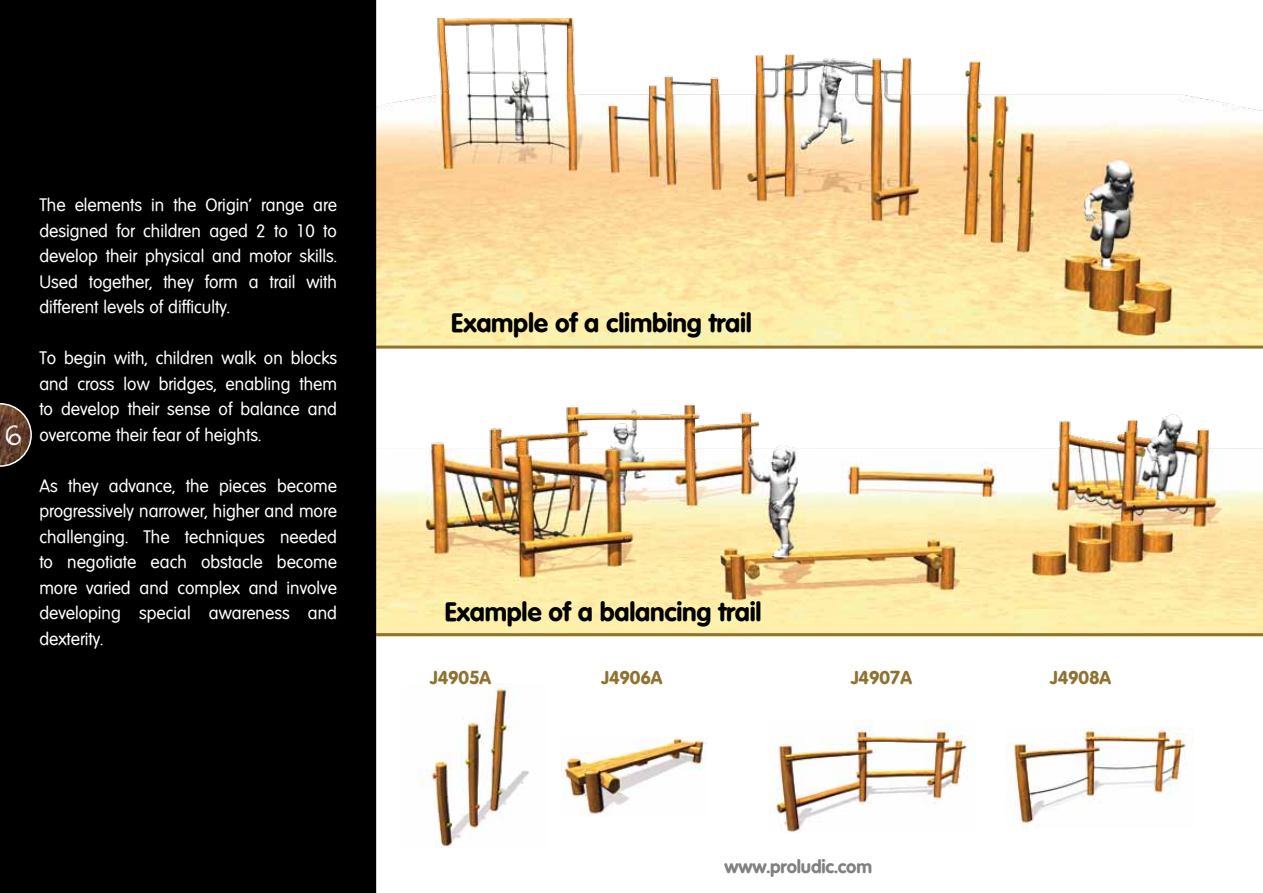
<style>
.page{position:relative;width:1263px;height:893px;background:#fff}
.page>*{position:absolute;margin:0;border:0;box-sizing:border-box;transform-origin:0 0}
.t1{font:700 25.5px "Volkswagen";letter-spacing:-.01em;color:#000}
.t2{font:22.5px "Janda Safeand Sound";color:#fff}
.t3{font:700 18px "Volkswagen";letter-spacing:-.01em;color:#8f7232}
.t4{font:700 18px "Volkswagen";letter-spacing:-.01em;color:#000}
.t5{font:17.25px/25.5px "Volkswagen";color:#fff;text-align:justify}
</style>
<div class="page">
<img style="left:376px;top:394px;width:887px;height:239px">
<img style="left:769px;top:723px;width:202px;height:110px">
<img style="left:1005px;top:727px;width:188px;height:101px">
<img style="left:562px;top:737px;width:144px;height:80px">
<hr style="left:376px;top:633px;width:887px;height:3px;background:#8f7232">
<img style="left:418px;top:683px;width:111px;height:165px">
<img style="left:376px;top:18px;width:887px;height:328px">
<hr style="left:376px;top:346px;width:887px;height:3px;background:#8f7232">
<div style="left:0;top:0;width:376px;height:893px;background:#000"></div>
<svg style="left:0;top:403px;width:32px;height:64px;background:#594032"></svg>
<h2 class="t2" style="left:5px;top:420px;width:18px">6</h2>
<p class="t5" style="left:39px;top:193px;width:299px">The elements in the Origin’ range are designed for children aged 2 to 10 to develop their physical and motor skills.<br>Used together, they form a trail with different levels of difficulty.</p>
<p class="t5" style="left:39px;top:346px;width:299px">To begin with, children walk on blocks and cross low bridges, enabling them to develop their sense of balance and overcome their fear of heights.</p>
<p class="t5" style="left:39px;top:473px;width:299px">As they advance, the pieces become progressively narrower, higher and more challenging. The techniques needed to negotiate each obstacle become more varied and complex and involve developing special awareness and dexterity.</p>
<h1 class="t1" style="left:451px;top:307px;width:302px">Example of a climbing trail</h1>
<h1 class="t1" style="left:445px;top:596px;width:318px">Example of a balancing trail</h1>
<p class="t3" style="left:430px;top:666px;width:62px">J4905A</p>
<p class="t3" style="left:602px;top:666px;width:62px">J4906A</p>
<p class="t3" style="left:851px;top:666px;width:62px">J4907A</p>
<p class="t3" style="left:1050px;top:666px;width:62px">J4908A</p>
<p class="t4" style="left:724px;top:856px;width:149px">www.proludic.com</p>
</div>
